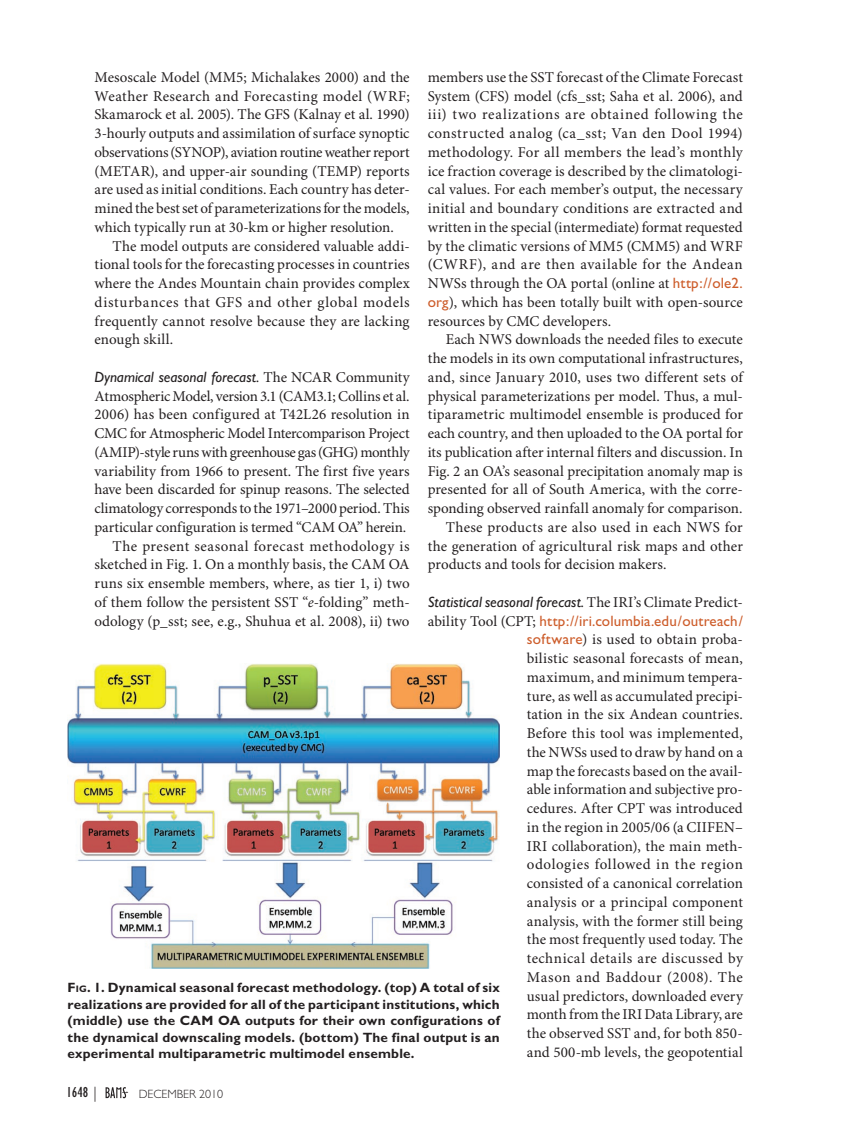
<style>
.page{position:relative;width:851px;height:1134px;background:#fff}
.page>*{position:absolute;margin:0;border:0;box-sizing:border-box;transform-origin:0 0}
.t1{font:15px/18.8px "Minion Pro";color:#231f20;text-align:justify}
.t2{font:15px "Minion Pro";letter-spacing:.02em;color:#231f20}
.t3{font:italic 15px "Gill Sans";color:#231f20}
.t4{font:15px "Minion Pro";letter-spacing:.025em;color:#231f20}
.t5{font:condensed 15px "Gill Sans";color:#231f20}
.t6{font:700 13.5px/16.5px "Gill Sans";letter-spacing:.015em;color:#231f20;text-align:justify}
.t7{font:300 12px "Gill Sans";color:#231f20}
.s1{font-family:"Minion Pro";font-style:normal}
.s2{font-style:italic}
.s3{font-family:"Gill Sans";color:#cd5d2b}
.s4{font-family:"Gill Sans";font-style:italic}
.s5{font-style:inherit}
.s6{font-size:9.45px}
.s7{font-weight:300;font-stretch:normal}
</style>
<div class="page">
<img style="left:68px;top:663px;width:432px;height:305px">
<svg style="left:105px;top:1087px;width:24px;height:12px"></svg>
<svg style="left:106px;top:1087px;width:22px;height:11px"></svg>
<p class="t1" style="left:94px;top:68px;width:317px">Mesoscale Model (MM5; Michalakes 2000) and the Weather Research and Forecasting model (WRF; Skamarock et al. 2005). The GFS (Kalnay et al. 1990)<br>3-hourly outputs and assimilation of surface synoptic observations (SYNOP), aviation routine weather report (METAR), and upper-air sounding (TEMP) reports are used as initial conditions. Each country has deter&shy;mined the best set of parameterizations for the models, which typically run at 30-km or higher resolution.</p>
<p class="t1" style="left:94px;top:237px;width:317px;text-indent:18px">The model outputs are considered valuable addi&shy;tional tools for the forecasting processes in countries where the Andes Mountain chain provides complex disturbances that GFS and other global models frequently cannot resolve because they are lacking enough skill.</p>
<p class="t3" style="left:94px;top:368px;width:316px">Dynamical seasonal forecast. <span class="s1">The NCAR Community</span></p>
<p class="t1" style="left:94px;top:387px;width:317px;text-align:right">Atmospheric Model, version 3.1 (CAM3.1; Collins et al.<br>2006) has been configured at T42L26 resolution in CMC for Atmospheric Model Intercomparison Project (AMIP)-style runs with greenhouse gas (GHG) monthly variability from 1966 to present. The first five years have been discarded for spinup reasons. The selected climatology corresponds to the 1971–2000 period. This particular configuration is termed “CAM OA” herein.<br>The present seasonal forecast methodology is sketched in Fig. 1. On a monthly basis, the CAM OA runs six ensemble members, where, as tier 1, i) two of them follow the persistent SST “<span class="s2">e</span>-folding” meth&shy;odology (p_sst; see, e.g., Shuhua et al. 2008), ii) two</p>
<p class="t1" style="left:428px;top:68px;width:317px">members use the SST forecast of the Climate Forecast System (CFS) model (cfs_sst; Saha et al. 2006), and iii) two realizations are obtained following the constructed analog (ca_sst; Van den Dool 1994) methodology. For all members the lead’s monthly ice fraction coverage is described by the climatologi&shy;cal values. For each member’s output, the necessary initial and boundary conditions are extracted and written in the special (intermediate) format requested by the climatic versions of MM5 (CMM5) and WRF (CWRF), and are then available for the Andean NWSs through the OA portal (online at <span class="s3">http://ole2. org</span>), which has been totally built with open-source resources by CMC developers.</p>
<p class="t1" style="left:446px;top:331px;width:298px">Each NWS downloads the needed files to execute</p>
<p class="t1" style="left:428px;top:349px;width:316px">the models in its own computational infrastructures,</p>
<p class="t2" style="left:428px;top:368px;width:317px">and, since January 2010, uses two different sets of</p>
<p class="t1" style="left:428px;top:387px;width:316px">physical parameterizations per model. Thus, a mul-</p>
<p class="t1" style="left:428px;top:406px;width:316px">tiparametric multimodel ensemble is produced for</p>
<p class="t1" style="left:428px;top:424px;width:317px">each country, and then uploaded to the OA portal for</p>
<p class="t1" style="left:428px;top:443px;width:316px">its publication after internal filters and discussion. In</p>
<p class="t1" style="left:428px;top:462px;width:316px">Fig. 2 an OA’s seasonal precipitation anomaly map is</p>
<p class="t1" style="left:428px;top:481px;width:316px">presented for all of South America, with the corre-</p>
<p class="t1" style="left:428px;top:499px;width:316px">sponding observed rainfall anomaly for comparison.</p>
<p class="t4" style="left:446px;top:518px;width:298px">These products are also used in each NWS for</p>
<p class="t1" style="left:428px;top:537px;width:317px">the generation of agricultural risk maps and other</p>
<p class="t1" style="left:428px;top:556px;width:240px">products and tools for decision makers.</p>
<p class="t1" style="left:428px;top:593px;width:316px"><span class="s4">Statistical seasonal forecast.</span> The IRI’s Climate Predict&shy;ability Tool (CPT; <span class="s3">http://iri.columbia.edu/outreach/</span></p>
<p class="t1" style="left:526px;top:631px;width:218px"><span class="s3">software</span>) is used to obtain proba&shy;bilistic seasonal forecasts of mean, maximum, and minimum tempera&shy;ture, as well as accumulated precipi&shy;tation in the six Andean countries.<br>Before this tool was implemented, the NWSs used to draw by hand on a map the forecasts based on the avail&shy;able information and subjective pro&shy;cedures. After CPT was introduced in the region in 2005/06 (a CIIFEN– IRI collaboration), the main meth&shy;odologies followed in the region consisted of a canonical correlation analysis or a principal component analysis, with the former still being the most frequently used today. The technical details are discussed by Mason and Baddour (2008). The usual predictors, downloaded every month from the IRI Data Library, are the observed SST and, for both 850- and 500-mb levels, the geopotential</p>
<p class="t6" style="left:68px;top:979px;width:434px"><span class="s5">F</span><span class="s6">IG</span><span class="s5">.</span> 1. Dynamical seasonal forecast methodology. (top) A total of six realizations are provided for all of the participant institutions, which (middle) use the CAM OA outputs for their own configurations of the dynamical downscaling models. (bottom) The final output is an experimental multiparametric multimodel ensemble.</p>
<p class="t5" style="left:66px;top:1084px;width:32px">1648 <span class="s7">|</span></p>
<p class="t7" style="left:139px;top:1087px;width:86px">DECEMBER 2010</p>
</div>
